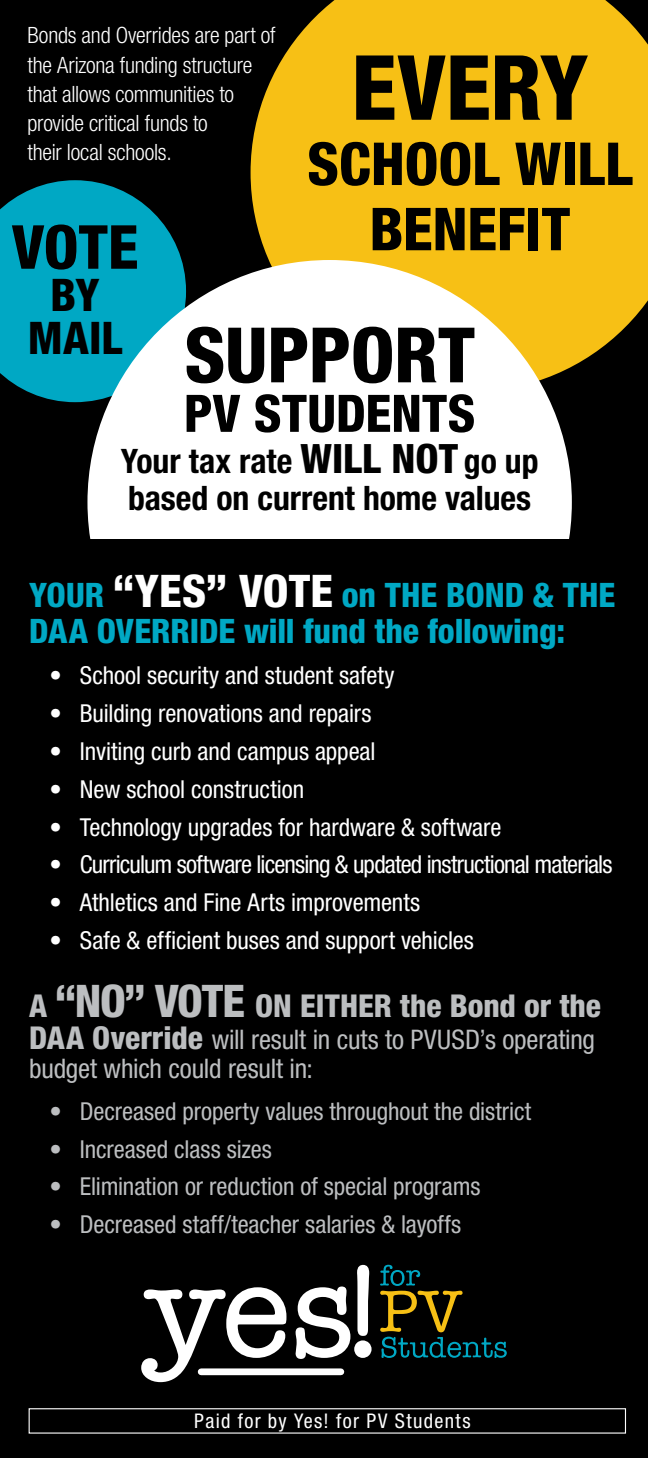
<style>
.page{position:relative;width:648px;height:1458px;background:#000}
.page>*{position:absolute;margin:0;border:0;box-sizing:border-box;transform-origin:0 0}
.t1{font:800 condensed 90px "Helvetica Neue LT Pro";color:#000}
.t2{font:800 condensed 76.5px "Helvetica Neue LT Pro";letter-spacing:-.005em;color:#000}
.t3{font:800 condensed 60.75px "Helvetica Neue LT Pro";color:#000}
.t4{font:800 condensed 59.4px/65.2px "Helvetica Neue LT Pro";letter-spacing:-.005em;color:#000;text-align:center}
.t5{font:800 condensed 51.75px "Helvetica Neue LT Pro";color:#000}
.t6{font:800 condensed 45px/42.8px "Helvetica Neue LT Pro";color:#000;text-align:center}
.t7{font:800 condensed 33.75px/36px "Helvetica Neue LT Pro";letter-spacing:-.005em;color:#00a8c4}
.t8{font:700 condensed 33.75px/36px "Helvetica Neue LT Pro";color:#000}
.t9{font:800 condensed 31.5px "Helvetica Neue LT Pro";color:#bcbec0}
.t10{font:condensed 27px/29.2px "Helvetica Neue LT Pro";letter-spacing:-.005em;color:#bcbec0}
.t11{font:condensed 24.75px "Helvetica Neue LT Pro";letter-spacing:-.005em;color:#fff}
.t12{font:condensed 24.75px "Helvetica Neue LT Pro";color:#bcbec0}
.t13{font:condensed 24.75px "Helvetica Neue LT Pro";letter-spacing:-.035em;color:#fff}
.t14{font:300 condensed 22.5px/29.2px "Helvetica Neue LT Pro";letter-spacing:-.01em;color:#fff}
.t15{font:condensed 20.25px "Helvetica Neue LT Pro";letter-spacing:.065em;color:#fff}
.s1{font-weight:800;font-size:40.5px}
.s2{font-size:45px;color:#fff}
.s3{font-size:45px}
.s4{font-weight:800;font-size:31.5px}
</style>
<div class="page">
<svg style="left:380px;top:1265px;width:127px;height:93px"></svg>
<svg style="left:141px;top:1287px;width:145px;height:95px"></svg>
<svg style="left:296px;top:1265px;width:76px;height:94px"></svg>
<svg style="left:0;top:180px;width:186px;height:222px;background:#0095ae"></svg>
<svg style="left:251px;top:0;width:397px;height:392px;background:#e2af13"></svg>
<div style="left:87px;top:260px;width:485px;height:484px;background:#fff;border-radius:50%"></div>
<div style="left:0;top:539px;width:648px;height:205px;background:#000"></div>
<div style="left:29px;top:1408px;width:597px;height:26px;border:1px solid #fff"></div>
<div style="left:201px;top:1368px;width:140px;height:7px;background:#fff"></div>
<p class="t14" style="left:28px;top:21px;width:250px">Bonds and Overrides are part of the Arizona funding structure that allows communities to provide critical funds to<br>their local schools.</p>
<h1 class="t1" style="left:352px;top:32px;width:238px">EVERY</h1>
<h3 class="t4" style="left:307px;top:130px;width:327px">SCHOOL WILL<br>BENEFIT</h3>
<h3 class="t3" style="left:12px;top:210px;width:128px">VOTE</h3>
<h3 class="t6" style="left:28px;top:273px;width:96px">BY<br>MAIL</h3>
<h2 class="t2" style="left:184px;top:308px;width:292px">SUPPORT</h2>
<h3 class="t5" style="left:184px;top:381px;width:293px">PV STUDENTS</h3>
<h3 class="t8" style="left:121px;top:443px;width:419px">Your tax rate <span class="s1">WILL NOT</span> go up based on current home values</h3>
<h3 class="t7" style="left:29px;top:576px;width:588px">YOUR <span class="s2">“YES” VOTE</span> on THE BOND &amp; THE<br>DAA OVERRIDE will fund the following:</h3>
<p class="t11" style="left:49px;top:661px;width:347px">• School security and student safety</p>
<p class="t11" style="left:49px;top:699px;width:324px">• Building renovations and repairs</p>
<p class="t11" style="left:49px;top:737px;width:328px">• Inviting curb and campus appeal</p>
<p class="t11" style="left:49px;top:775px;width:256px">• New school construction</p>
<p class="t11" style="left:49px;top:813px;width:454px">• Technology upgrades for hardware &amp; software</p>
<p class="t13" style="left:49px;top:850px;width:565px">• Curriculum software licensing &amp; updated instructional materials</p>
<p class="t11" style="left:49px;top:888px;width:372px">• Athletics and Fine Arts improvements</p>
<p class="t11" style="left:49px;top:926px;width:426px">• Safe &amp; efficient buses and support vehicles</p>
<p class="t9" style="left:29px;top:986px;width:573px">A <span class="s3">“NO” VOTE</span> ON EITHER the Bond or the</p>
<p class="t10" style="left:29px;top:1024px;width:567px"><span class="s4">DAA Override</span> will result in cuts to PVUSD’s operating budget which could result in:</p>
<p class="t12" style="left:49px;top:1097px;width:483px">• Decreased property values throughout the district</p>
<p class="t12" style="left:49px;top:1134px;width:224px">• Increased class sizes</p>
<p class="t12" style="left:49px;top:1172px;width:433px">• Elimination or reduction of special programs</p>
<p class="t12" style="left:49px;top:1210px;width:413px">• Decreased staff/teacher salaries &amp; layoffs</p>
<p class="t15" style="left:194px;top:1409px;width:278px">Paid for by Yes! for PV Students</p>
</div>
